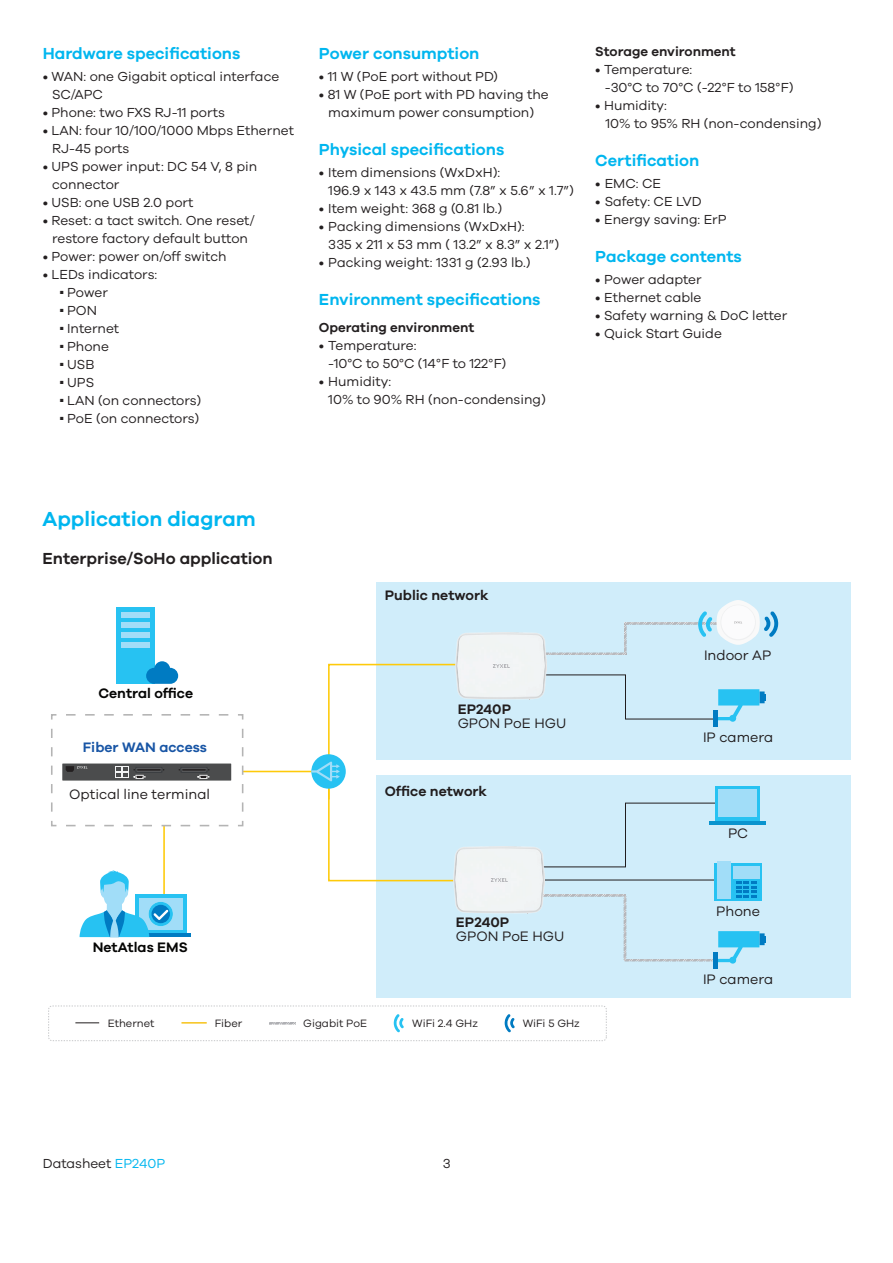
<style>
.page{position:relative;width:893px;height:1263px;background:#fff}
.page>*{position:absolute;margin:0;border:0;box-sizing:border-box;transform-origin:0 0}
.t1{font:600 21px "Galano Grotesque";color:#00b6ef}
.t2{font:600 16.5px "Galano Grotesque";color:#00b6ef}
.brand_2_0_intro_bene{font:600 16.5px "Galano Grotesque";color:#231f20}
.t3{font:14.1px/14.5px "Galano Grotesque";color:#211d1e}
.t4{font:600 14.1px "Galano Grotesque";color:#211d1e}
.t5{font:600 14.1px "Galano Grotesque";color:#050504}
.t6{font:600 14.1px "Galano Grotesque";color:#1855a5}
.t7{font:13.5px/18px "Galano Grotesque";color:#231f20}
.t8{font:600 13.5px "Galano Grotesque";color:#231f20}
.t9{font:10.95px "Galano Grotesque";color:#211d1e}
.t10{font:10.95px "Galano Grotesque";color:#231f20}
.s1{font-weight:600}
.s2{color:#00b6ef}
</style>
<div class="page">
<div style="left:376px;top:583px;width:474px;height:177px;background:#d0edfa"></div>
<div style="left:376px;top:775px;width:474px;height:223px;background:#d0edfa"></div>
<hr style="left:213px;top:771px;width:113px;height:1px;background:#feca0a">
<hr style="left:163px;top:824px;width:2px;height:76px;background:#feca0a">
<div style="left:52px;top:715px;width:191px;height:110px;background:#fff"></div>
<svg style="left:51px;top:821px;width:177px;height:6px"></svg>
<svg style="left:51px;top:714px;width:6px;height:98px"></svg>
<svg style="left:66px;top:714px;width:178px;height:6px"></svg>
<svg style="left:238px;top:729px;width:6px;height:98px"></svg>
<div style="left:116px;top:607px;width:39px;height:77px;background:#27c2f2"></div>
<div style="left:121px;top:612px;width:29px;height:5px;background:#a1ddf8"></div>
<div style="left:121px;top:622px;width:29px;height:5px;background:#a1ddf8"></div>
<div style="left:121px;top:632px;width:29px;height:5px;background:#a1ddf8"></div>
<div style="left:121px;top:643px;width:29px;height:5px;background:#a1ddf8"></div>
<svg style="left:146px;top:661px;width:32px;height:23px"></svg>
<svg style="left:311px;top:663px;width:144px;height:219px"></svg>
<div style="left:135px;top:894px;width:51px;height:40px;background:#27c2f2"></div>
<div style="left:139px;top:898px;width:44px;height:31px;background:#a1ddf8"></div>
<hr style="left:130px;top:933px;width:61px;height:4px;background:#007bc2">
<svg style="left:80px;top:870px;width:93px;height:67px"></svg>
<svg style="left:545px;top:802px;width:192px;height:66px"></svg>
<svg style="left:547px;top:674px;width:219px;height:48px"></svg>
<hr style="left:714px;top:710px;width:4px;height:17px;background:#007bc2">
<div style="left:715px;top:786px;width:45px;height:35px;background:#27c2f2"></div>
<div style="left:718px;top:790px;width:39px;height:27px;background:#a1ddf8"></div>
<hr style="left:709px;top:821px;width:57px;height:3px;background:#0a94ce">
<div style="left:62px;top:763px;width:169px;height:17px;background:#4b4c4d"></div>
<svg style="left:179px;top:767px;width:31px;height:12px"></svg>
<div style="left:123px;top:766px;width:6px;height:12px;background:#f2f3f4"></div>
<div style="left:115px;top:766px;width:6px;height:12px;background:#f2f3f4"></div>
<svg style="left:116px;top:767px;width:48px;height:12px"></svg>
<svg style="left:66px;top:766px;width:21px;height:6px"></svg>
<hr style="left:499px;top:880px;width:255px;height:1px;background:#211d1e">
<svg style="left:714px;top:863px;width:48px;height:18px"></svg>
<div style="left:733px;top:867px;width:26px;height:12px;background:#a1ddf8"></div>
<div style="left:717px;top:861px;width:14px;height:37px;background:#a1ddf8"></div>
<svg style="left:547px;top:600px;width:231px;height:55px"></svg>
<img style="left:455px;top:633px;width:92px;height:67px">
<svg style="left:545px;top:881px;width:221px;height:83px"></svg>
<hr style="left:714px;top:952px;width:4px;height:17px;background:#007bc2">
<img style="left:454px;top:846px;width:91px;height:67px">
<div style="left:48px;top:1006px;width:559px;height:35px;border:1px dashed #c7c8ca;border-radius:4px"></div>
<hr style="left:181px;top:1022px;width:26px;height:2px;background:#f7c523">
<svg style="left:394px;top:1014px;width:10px;height:18px"></svg>
<svg style="left:505px;top:1014px;width:10px;height:18px"></svg>
<svg style="left:75px;top:1022px;width:24px;height:1px"></svg>
<svg style="left:269px;top:1022px;width:27px;height:2px"></svg>
<p class="t2" style="left:43px;top:43px;width:199px">Hardware specifications</p>
<p class="t7" style="left:52px;top:67px;width:229px;text-indent:-9px">• WAN: one Gigabit optical interface<br>SC/APC</p>
<p class="t7" style="left:43px;top:103px;width:184px">• Phone: two FXS RJ-11 ports</p>
<p class="t7" style="left:52px;top:121px;width:243px;text-indent:-9px">• LAN: four 10/100/1000 Mbps Ethernet<br>RJ-45 ports</p>
<p class="t7" style="left:52px;top:157px;width:207px;text-indent:-9px">• UPS power input: DC 54 V, 8 pin connector</p>
<p class="t7" style="left:43px;top:193px;width:152px">• USB: one USB 2.0 port</p>
<p class="t7" style="left:43px;top:211px;width:213px;text-align:center">• Reset: a tact switch. One reset/ restore factory default button</p>
<p class="t7" style="left:43px;top:247px;width:185px">• Power: power on/off switch</p>
<p class="t7" style="left:43px;top:265px;width:116px">• LEDs indicators:</p>
<p class="t7" style="left:60px;top:283px;width:50px"><sup>■</sup> Power</p>
<p class="t7" style="left:60px;top:301px;width:39px"><sup>■</sup> PON</p>
<p class="t7" style="left:60px;top:319px;width:61px"><sup>■</sup> Internet</p>
<p class="t7" style="left:60px;top:337px;width:51px"><sup>■</sup> Phone</p>
<p class="t7" style="left:60px;top:355px;width:36px"><sup>■</sup> USB</p>
<p class="t7" style="left:60px;top:373px;width:36px"><sup>■</sup> UPS</p>
<p class="t7" style="left:60px;top:391px;width:143px"><sup>■</sup> LAN (on connectors)</p>
<p class="t7" style="left:60px;top:409px;width:141px"><sup>■</sup> PoE (on connectors)</p>
<p class="t2" style="left:319px;top:43px;width:162px">Power consumption</p>
<p class="t7" style="left:319px;top:67px;width:181px">• 11 W (PoE port without PD)</p>
<p class="t7" style="left:319px;top:85px;width:231px;text-align:center">• 81 W (PoE port with PD having the maximum power consumption)</p>
<p class="t2" style="left:319px;top:139px;width:187px">Physical specifications</p>
<p class="t7" style="left:328px;top:163px;width:247px;text-indent:-9px">• Item dimensions (WxDxH):<br>196.9 x 143 x 43.5 mm (7.8” x 5.6” x 1.7”)</p>
<p class="t7" style="left:319px;top:199px;width:185px">• Item weight: 368 g (0.81 lb.)</p>
<p class="t7" style="left:328px;top:217px;width:233px;text-indent:-9px">• Packing dimensions (WxDxH):<br>335 x 211 x 53 mm ( 13.2” x 8.3” x 2.1”)</p>
<p class="t7" style="left:319px;top:253px;width:213px">• Packing weight: 1331 g (2.93 lb.)</p>
<p class="t2" style="left:319px;top:290px;width:223px">Environment specifications</p>
<p class="t8" style="left:319px;top:319px;width:157px">Operating environment</p>
<p class="t7" style="left:328px;top:336px;width:180px;text-indent:-9px">• Temperature:<br>-10°C to 50°C (14°F to 122°F)</p>
<p class="t7" style="left:328px;top:372px;width:219px;text-indent:-9px">• Humidity:<br>10% to 90% RH (non-condensing)</p>
<p class="t8" style="left:595px;top:43px;width:142px">Storage environment</p>
<p class="t7" style="left:595px;top:60px;width:98px">• Temperature:</p>
<p class="t7" style="left:605px;top:78px;width:190px">-30°C to 70°C (-22°F to 158°F)</p>
<p class="t7" style="left:595px;top:96px;width:73px">• Humidity:</p>
<p class="t7" style="left:605px;top:114px;width:217px">10% to 95% RH (non-condensing)</p>
<p class="t2" style="left:595px;top:150px;width:105px">Certification</p>
<p class="t7" style="left:595px;top:174px;width:67px">• EMC: CE</p>
<p class="t7" style="left:595px;top:192px;width:108px">• Safety: CE LVD</p>
<p class="t7" style="left:595px;top:210px;width:133px">• Energy saving: ErP</p>
<p class="t2" style="left:595px;top:246px;width:148px">Package contents</p>
<p class="t7" style="left:595px;top:270px;width:108px">• Power adapter</p>
<p class="t7" style="left:595px;top:288px;width:108px">• Ethernet cable</p>
<p class="t7" style="left:595px;top:306px;width:194px">• Safety warning &amp; DoC letter</p>
<p class="t7" style="left:595px;top:324px;width:128px">• Quick Start Guide</p>
<p class="t1" style="left:43px;top:506px;width:215px">Application diagram</p>
<p class="brand_2_0_intro_bene" style="left:43px;top:548px;width:232px">Enterprise/SoHo application</p>
<p class="t5" style="left:98px;top:685px;width:96px">Central office</p>
<p class="t6" style="left:83px;top:739px;width:126px">Fiber WAN access</p>
<p class="t3" style="left:69px;top:787px;width:142px">Optical line terminal</p>
<p class="t5" style="left:93px;top:938px;width:97px">NetAtlas EMS</p>
<p class="t4" style="left:385px;top:586px;width:105px">Public network</p>
<p class="t3" style="left:458px;top:701px;width:110px"><span class="s1">EP240P<br></span>GPON PoE HGU</p>
<p class="t4" style="left:385px;top:783px;width:104px">Office network</p>
<p class="t3" style="left:456px;top:914px;width:110px"><span class="s1">EP240P<br></span>GPON PoE HGU</p>
<p class="t9" style="left:108px;top:1016px;width:48px">Ethernet</p>
<p class="t9" style="left:215px;top:1016px;width:29px">Fiber</p>
<p class="t10" style="left:303px;top:1016px;width:65px">Gigabit PoE</p>
<p class="t9" style="left:412px;top:1016px;width:67px">WiFi 2.4 GHz</p>
<p class="t9" style="left:523px;top:1016px;width:59px">WiFi 5 GHz</p>
<p class="t3" style="left:704px;top:647px;width:69px">Indoor AP</p>
<p class="t3" style="left:703px;top:729px;width:72px">IP camera</p>
<p class="t3" style="left:728px;top:826px;width:22px">PC</p>
<p class="t3" style="left:716px;top:903px;width:45px">Phone</p>
<p class="t3" style="left:703px;top:971px;width:72px">IP camera</p>
<p class="t7" style="left:43px;top:1154px;width:124px">Datasheet <span class="s2">EP240P</span></p>
<p class="t7" style="left:443px;top:1154px;width:9px">3</p>
</div>
